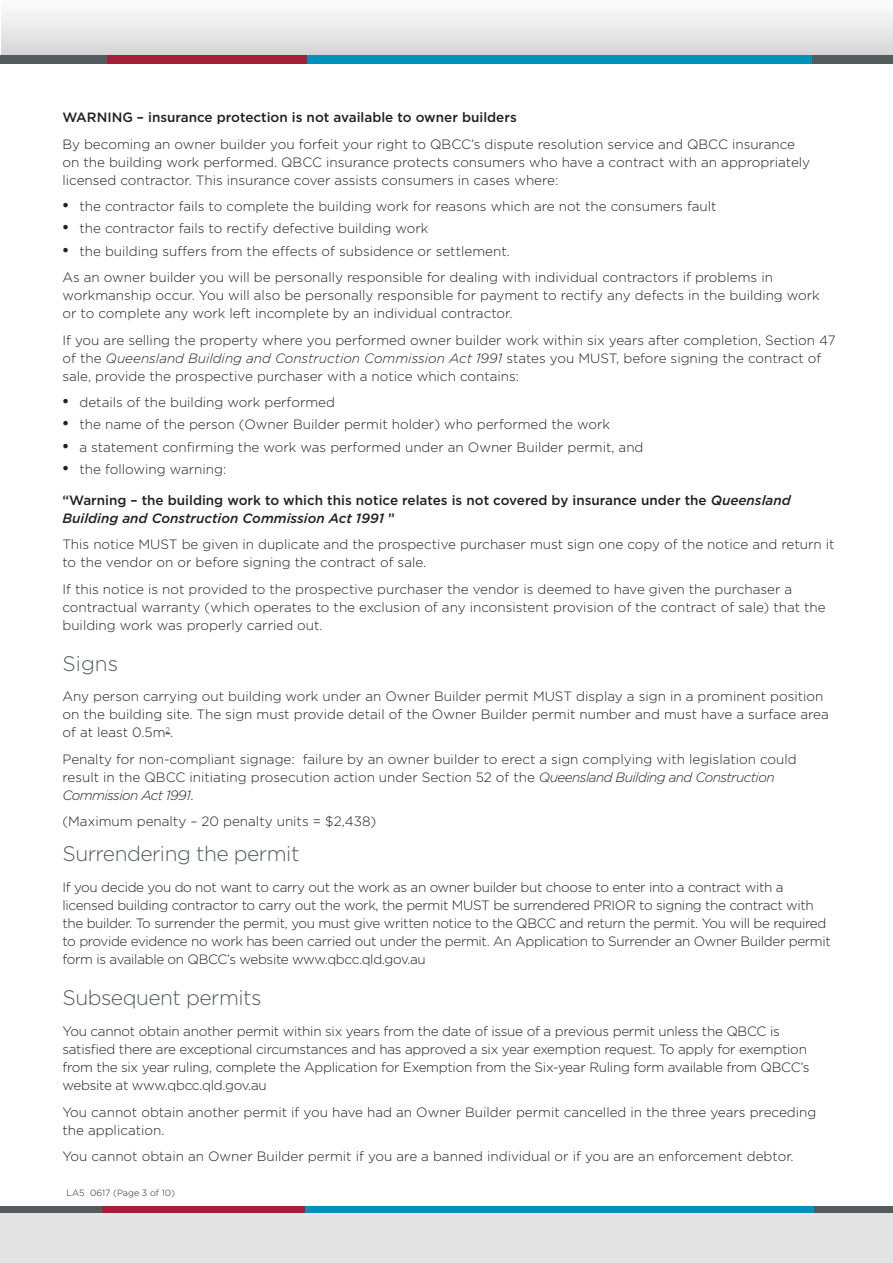
<style>
.page{position:relative;width:893px;height:1263px;background:#fff}
.page>*{position:absolute;margin:0;border:0;box-sizing:border-box;transform-origin:0 0}
.t1{font:300 21px "Gotham";letter-spacing:-.025em;color:#525c5d}
.t2{font:300 13.5px/18px "Gotham";color:#231f20}
.t3{font:300 13.5px/18px "Gotham";letter-spacing:-.025em;color:#231f20}
.t4{font:300 13.5px/18px "Gotham";letter-spacing:-.02em;color:#231f20}
.t5{font:500 13.5px/18px "Gotham";color:#231f20}
.t6{font:300 9px "Gotham";color:#231f20}
.s1{font-family:"Times New Roman";font-weight:400;font-size:18px}
.s2{font-style:italic}
</style>
<div class="page">
<div style="left:0;top:1211px;width:893px;height:52px;background:#e4e4e4"></div>
<div style="left:0;top:1206px;width:102px;height:7px;background:#525c5d"></div>
<div style="left:102px;top:1206px;width:203px;height:7px;background:#a61d37"></div>
<div style="left:305px;top:1206px;width:509px;height:7px;background:#0091ba"></div>
<div style="left:814px;top:1206px;width:79px;height:7px;background:#525c5d"></div>
<div style="left:1px;top:0;width:892px;height:59px;background:linear-gradient(to bottom,#fdfdfd,#d4d3d4)"></div>
<div style="left:0;top:56px;width:107px;height:8px;background:#525c5d"></div>
<div style="left:107px;top:56px;width:200px;height:8px;background:#a61d37"></div>
<div style="left:307px;top:56px;width:506px;height:8px;background:#0091ba"></div>
<div style="left:813px;top:56px;width:80px;height:8px;background:#525c5d"></div>
<p class="t5" style="left:62px;top:108px;width:456px">WARNING – insurance protection is not available to owner builders</p>
<p class="t2" style="left:62px;top:134px;width:749px">By becoming an owner builder you forfeit your right to QBCC’s dispute resolution service and QBCC insurance on the building work performed. QBCC insurance protects consumers who have a contract with an appropriately licensed contractor. This insurance cover assists consumers in cases where:</p>
<p class="t2" style="left:62px;top:197px;width:655px"><span class="s1">•</span> the contractor fails to complete the building work for reasons which are not the consumers fault</p>
<p class="t2" style="left:62px;top:219px;width:367px"><span class="s1">•</span> the contractor fails to rectify defective building work</p>
<p class="t2" style="left:62px;top:237px;width:712px;line-height:26.5px"><span class="s1">•</span> the building suffers from the effects of subsidence or settlement.<br>As an owner builder you will be personally responsible for dealing with individual contractors if problems in</p>
<p class="t2" style="left:62px;top:286px;width:759px">workmanship occur. You will also be personally responsible for payment to rectify any defects in the building work or to complete any work left incomplete by an individual contractor.</p>
<p class="t2" style="left:62px;top:330px;width:775px">If you are selling the property where you performed owner builder work within six years after completion, Section 47 of the <span class="s2">Queensland Building and Construction Commission Act 1991</span> states you MUST, before signing the contract of sale, provide the prospective purchaser with a notice which contains:</p>
<p class="t2" style="left:62px;top:393px;width:274px"><span class="s1">•</span> details of the building work performed</p>
<p class="t2" style="left:62px;top:415px;width:549px"><span class="s1">•</span> the name of the person (Owner Builder permit holder) who performed the work</p>
<p class="t2" style="left:62px;top:437px;width:583px"><span class="s1">•</span> a statement confirming the work was performed under an Owner Builder permit, and</p>
<p class="t2" style="left:62px;top:460px;width:165px"><span class="s1">•</span> the following warning:</p>
<p class="t5" style="left:62px;top:491px;width:730px">“Warning – the building work to which this notice relates is not covered by insurance under the <span class="s2">Queensland<br>Building and Construction Commission Act 1991</span> ”</p>
<p class="t2" style="left:62px;top:535px;width:773px">This notice MUST be given in duplicate and the prospective purchaser must sign one copy of the notice and return it to the vendor on or before signing the contract of sale.</p>
<p class="t2" style="left:62px;top:579px;width:765px">If this notice is not provided to the prospective purchaser the vendor is deemed to have given the purchaser a contractual warranty (which operates to the exclusion of any inconsistent provision of the contract of sale) that the building work was properly carried out.</p>
<h1 class="t1" style="left:62px;top:650px;width:57px">Signs</h1>
<p class="t2" style="left:62px;top:687px;width:768px">Any person carrying out building work under an Owner Builder permit MUST display a sign in a prominent position on the building site. The sign must provide detail of the Owner Builder permit number and must have a surface area of at least 0.5m<sup>2</sup>.</p>
<p class="t2" style="left:62px;top:750px;width:736px">Penalty for non-compliant signage: failure by an owner builder to erect a sign complying with legislation could result in the QBCC initiating prosecution action under Section 52 of the <span class="s2">Queensland Building and Construction<br>Commission Act 1991</span>.</p>
<p class="t2" style="left:62px;top:812px;width:315px">(Maximum penalty – 20 penalty units = $2,438)</p>
<h1 class="t1" style="left:62px;top:841px;width:238px">Surrendering the permit</h1>
<p class="t3" style="left:62px;top:878px;width:770px">If you decide you do not want to carry out the work as an owner builder but choose to enter into a contract with a licensed building contractor to carry out the work, the permit MUST be surrendered PRIOR to signing the contract with the builder. To surrender the permit, you must give written notice to the QBCC and return the permit. You will be required to provide evidence no work has been carried out under the permit. An Application to Surrender an Owner Builder permit form is available on QBCC’s website www.qbcc.qld.gov.au</p>
<h1 class="t1" style="left:62px;top:984px;width:201px">Subsequent permits</h1>
<p class="t4" style="left:62px;top:1022px;width:749px">You cannot obtain another permit within six years from the date of issue of a previous permit unless the QBCC is satisfied there are exceptional circumstances and has approved a six year exemption request. To apply for exemption from the six year ruling, complete the Application for Exemption from the Six-year Ruling form available from QBCC’s website at www.qbcc.qld.gov.au</p>
<p class="t2" style="left:62px;top:1102px;width:755px">You cannot obtain another permit if you have had an Owner Builder permit cancelled in the three years preceding the application.</p>
<p class="t2" style="left:62px;top:1147px;width:733px">You cannot obtain an Owner Builder permit if you are a banned individual or if you are an enforcement debtor.</p>
<p class="t6" style="left:67px;top:1187px;width:110px">LA5 0617 (Page 3 of 10)</p>
</div>
